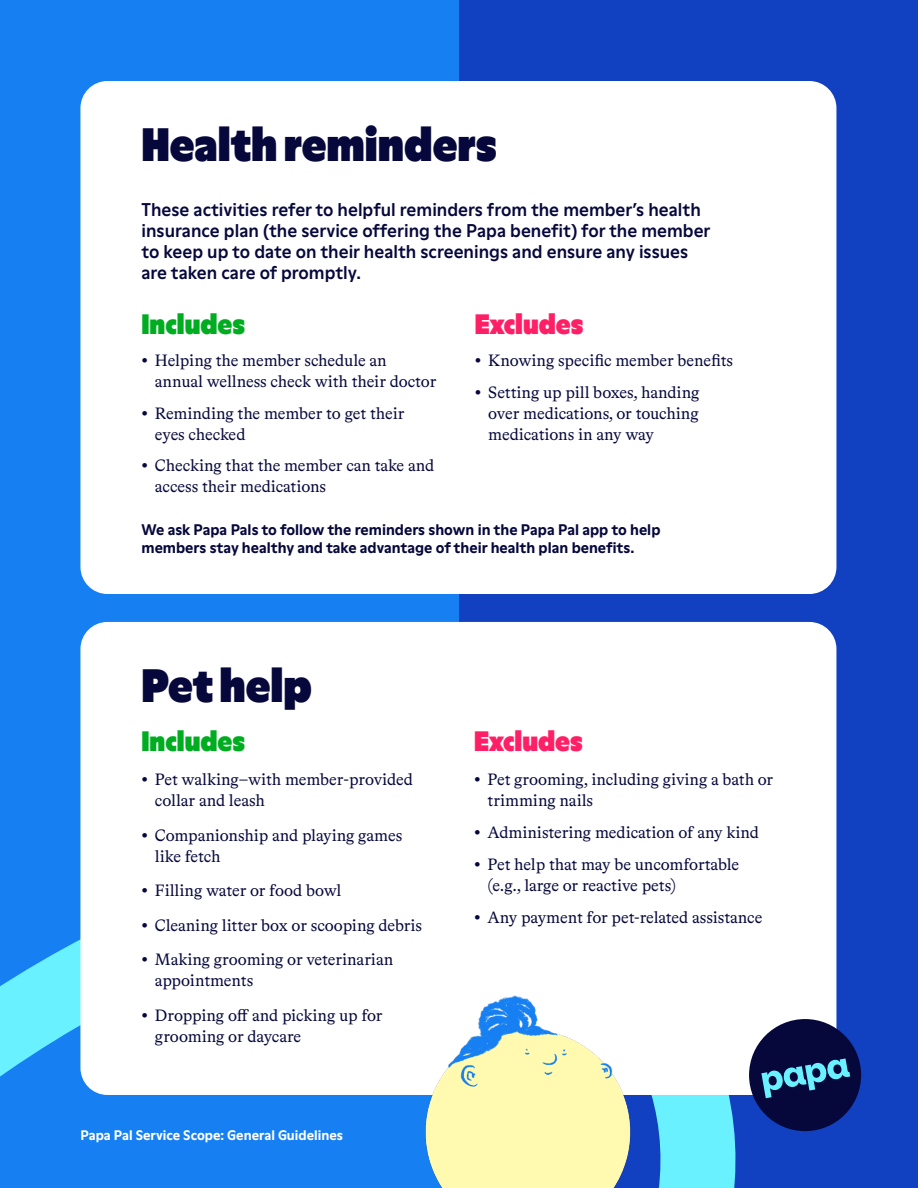
<style>
.page{position:relative;width:918px;height:1188px;background:#1140c0}
.page>*{position:absolute;margin:0;border:0;box-sizing:border-box;transform-origin:0 0}
.t1{font:900 45px "Moderne LL";color:#06083c}
.t2{font:900 27px "Moderne LL";color:#00ad20}
.t3{font:900 27px "Moderne LL";color:#ff1f66}
.t4{font:500 18px/21px "Moderne LL";color:#06083c}
.t5{font:16.5px/21px "Bradford LL";color:#06083c}
.t6{font:700 15px/18px "Moderne LL";color:#06083c}
.t7{font:700 13.5px "Moderne LL";color:#fff}
</style>
<div class="page">
<div style="left:0;top:0;width:459px;height:1188px;background:#1680f3"></div>
<svg style="left:0;top:939px;width:102px;height:156px"></svg>
<svg style="left:695px;top:1095px;width:59px;height:93px"></svg>
<div style="left:80px;top:81px;width:756px;height:513px;background:#fff;border-radius:27px"></div>
<div style="left:80px;top:622px;width:756px;height:473px;background:#fff;border-radius:27px"></div>
<img style="left:425px;top:995px;width:270px;height:193px">
<div style="left:749px;top:1019px;width:112px;height:112px;background:#06083c;border-radius:50%"></div>
<svg style="left:761px;top:1058px;width:89px;height:40px"></svg>
<h1 class="t1" style="left:141px;top:112px;width:357px">Health reminders</h1>
<p class="t4" style="left:141px;top:198px;width:571px">These activities refer to helpful reminders from the member’s health insurance plan (the service offering the Papa benefit) for the member to keep up to date on their health screenings and ensure any issues are taken care of promptly.</p>
<h2 class="t2" style="left:141px;top:305px;width:105px">Includes</h2>
<p class="t5" style="left:155px;top:349px;width:283px;text-indent:-13px">• Helping the member schedule an annual wellness check with their doctor</p>
<p class="t5" style="left:155px;top:402px;width:251px;text-indent:-13px">• Reminding the member to get their eyes checked</p>
<p class="t5" style="left:155px;top:455px;width:281px;text-indent:-13px">• Checking that the member can take and access their medications</p>
<h2 class="t3" style="left:475px;top:305px;width:110px">Excludes</h2>
<p class="t5" style="left:475px;top:349px;width:260px">• Knowing specific member benefits</p>
<p class="t5" style="left:488px;top:381px;width:213px;text-align:justify;text-indent:-13px">• Setting up pill boxes, handing over medications, or touching medications in any way</p>
<p class="t6" style="left:141px;top:520px;width:521px">We ask Papa Pals to follow the reminders shown in the Papa Pal app to help members stay healthy and take advantage of their health plan benefits.</p>
<h1 class="t1" style="left:141px;top:653px;width:172px">Pet help</h1>
<h2 class="t2" style="left:141px;top:722px;width:105px">Includes</h2>
<p class="t5" style="left:155px;top:768px;width:260px;text-indent:-13px">• Pet walking–with member-provided collar and leash</p>
<p class="t5" style="left:155px;top:824px;width:249px;text-indent:-13px">• Companionship and playing games like fetch</p>
<p class="t5" style="left:141px;top:879px;width:201px">• Filling water or food bowl</p>
<p class="t5" style="left:141px;top:914px;width:282px">• Cleaning litter box or scooping debris</p>
<p class="t5" style="left:155px;top:949px;width:240px;text-indent:-13px">• Making grooming or veterinarian appointments</p>
<p class="t5" style="left:155px;top:1004px;width:229px;text-indent:-13px">• Dropping off and picking up for grooming or daycare</p>
<p class="t7" style="left:80px;top:1125px;width:264px">Papa Pal Service Scope: General Guidelines</p>
<h2 class="t3" style="left:474px;top:722px;width:110px">Excludes</h2>
<p class="t5" style="left:488px;top:768px;width:287px;text-indent:-13px">• Pet grooming, including giving a bath or trimming nails</p>
<p class="t5" style="left:474px;top:821px;width:286px">• Administering medication of any kind</p>
<p class="t5" style="left:488px;top:853px;width:253px;text-indent:-13px">• Pet help that may be uncomfortable (e.g., large or reactive pets)</p>
<p class="t5" style="left:474px;top:906px;width:290px">• Any payment for pet-related assistance</p>
</div>
